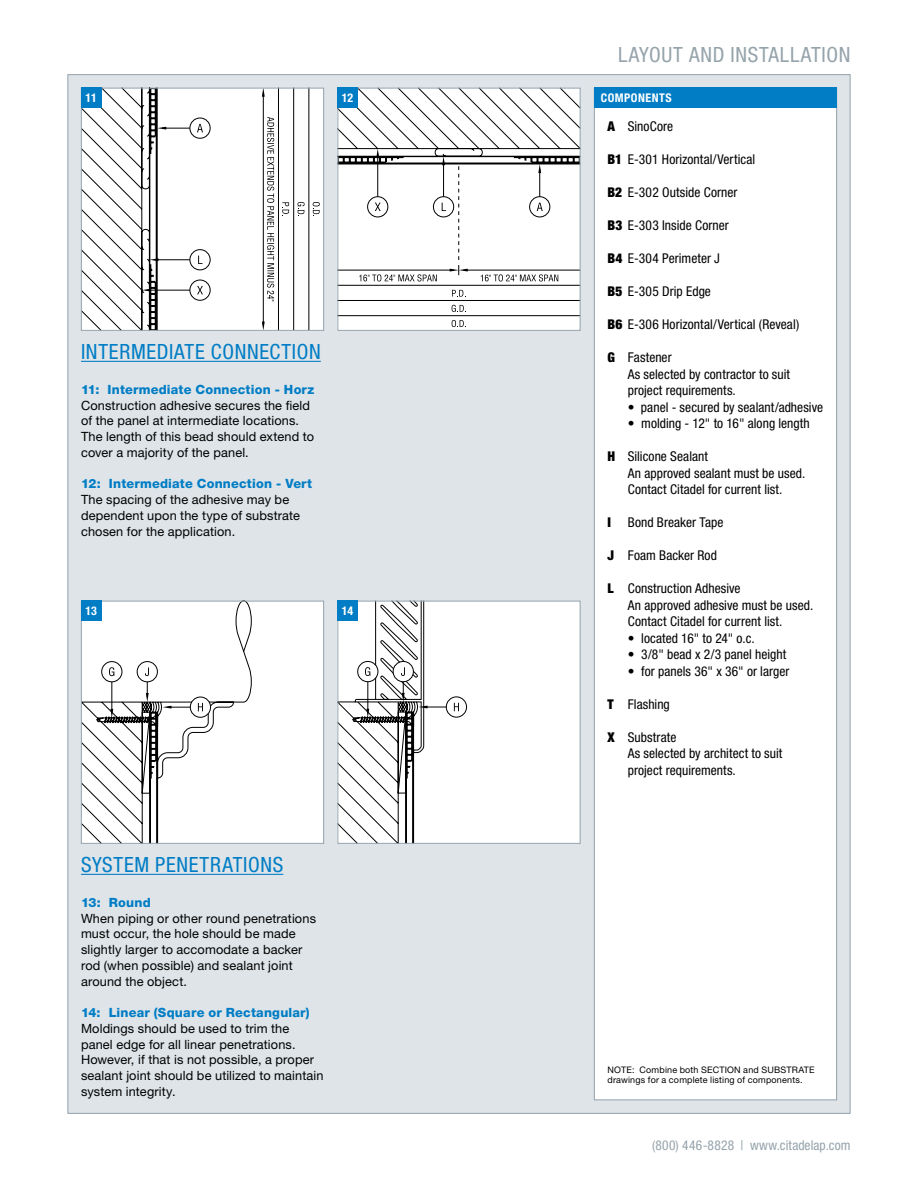
<style>
.page{position:relative;width:918px;height:1188px;background:#fff}
.page>*{position:absolute;margin:0;border:0;box-sizing:border-box;transform-origin:0 0}
.t1{font:condensed 21px "Helvetica Neue LT Std";letter-spacing:.03em;color:#007dc5}
.t2{font:condensed 21px "Helvetica Neue LT Std";letter-spacing:.03em;color:#95a3ab}
.t3{font:condensed 13.5px/16.5px "Helvetica Neue LT Std";letter-spacing:.005em;color:#000}
.t4{font:condensed 13.5px "Helvetica Neue LT Std";letter-spacing:.01em;color:#95a3ab}
.t5{font:12.75px/15.8px "Helvetica Neue LT Std";letter-spacing:.01em;color:#000}
.t6{font:800 12.75px "Helvetica Neue LT Std";letter-spacing:.015em;color:#007dc5}
.t7{font:700 condensed 12px "Helvetica Neue LT Std";letter-spacing:.04em;color:#fff}
.t8{font:9px/10.5px "Helvetica Neue LT Std";letter-spacing:.02em;color:#000}
.s1{font-weight:900}
</style>
<div class="page">
<div style="left:68px;top:74px;width:782px;height:1040px;background:#dee4e8;border:1px solid #95a3ab"></div>
<div style="left:81px;top:601px;width:243px;height:243px;background:#fff"></div>
<svg style="left:83px;top:603px;width:169px;height:239px"></svg>
<div style="left:338px;top:601px;width:242px;height:243px;background:#fff"></div>
<div style="left:446px;top:697px;width:21px;height:21px;border:1px solid #000;border-radius:50%"></div>
<svg style="left:454px;top:703px;width:5px;height:8px"></svg>
<svg style="left:340px;top:603px;width:106px;height:239px"></svg>
<div style="left:81px;top:88px;width:243px;height:243px;background:#fff"></div>
<svg style="left:313px;top:202px;width:7px;height:14px"></svg>
<hr style="left:308px;top:88px;width:1px;height:243px;background:#000">
<svg style="left:297px;top:202px;width:8px;height:14px"></svg>
<svg style="left:282px;top:202px;width:8px;height:14px"></svg>
<hr style="left:263px;top:93px;width:1px;height:233px;background:#000">
<svg style="left:262px;top:322px;width:3px;height:7px"></svg>
<svg style="left:262px;top:90px;width:3px;height:7px"></svg>
<hr style="left:293px;top:88px;width:1px;height:243px;background:#000">
<hr style="left:278px;top:88px;width:1px;height:243px;background:#000">
<svg style="left:267px;top:117px;width:8px;height:185px"></svg>
<div style="left:190px;top:118px;width:21px;height:21px;border:1px solid #000;border-radius:50%"></div>
<svg style="left:197px;top:123px;width:6px;height:9px"></svg>
<div style="left:190px;top:249px;width:21px;height:21px;border:1px solid #000;border-radius:50%"></div>
<svg style="left:198px;top:255px;width:5px;height:9px"></svg>
<div style="left:190px;top:280px;width:21px;height:21px;border:1px solid #000;border-radius:50%"></div>
<svg style="left:197px;top:286px;width:6px;height:8px"></svg>
<svg style="left:83px;top:90px;width:107px;height:239px"></svg>
<div style="left:338px;top:88px;width:242px;height:243px;background:#fff"></div>
<svg style="left:340px;top:90px;width:238px;height:226px"></svg>
<hr style="left:338px;top:300px;width:242px;height:1px;background:#000">
<hr style="left:338px;top:285px;width:242px;height:1px;background:#000">
<hr style="left:338px;top:270px;width:116px;height:1px;background:#000">
<svg style="left:452px;top:320px;width:14px;height:7px"></svg>
<svg style="left:452px;top:304px;width:14px;height:8px"></svg>
<svg style="left:452px;top:289px;width:14px;height:8px"></svg>
<svg style="left:481px;top:274px;width:77px;height:7px"></svg>
<div style="left:530px;top:197px;width:20px;height:20px;background:#fff;border-radius:50%"></div>
<div style="left:529px;top:196px;width:21px;height:21px;border:1px solid #000;border-radius:50%"></div>
<svg style="left:537px;top:164px;width:6px;height:47px"></svg>
<svg style="left:359px;top:149px;width:109px;height:132px"></svg>
<div style="left:594px;top:88px;width:243px;height:1012px;background:#fff;border:1px solid #95a3ab"></div>
<div style="left:81px;top:88px;width:243px;height:243px;border:1px solid #95a3ab"></div>
<div style="left:338px;top:88px;width:242px;height:243px;border:1px solid #95a3ab"></div>
<div style="left:81px;top:601px;width:243px;height:243px;border:1px solid #95a3ab"></div>
<div style="left:338px;top:601px;width:242px;height:243px;border:1px solid #95a3ab"></div>
<div style="left:594px;top:88px;width:243px;height:20px;background:#007dc5"></div>
<div style="left:338px;top:88px;width:20px;height:20px;background:#007dc5"></div>
<div style="left:81px;top:88px;width:20px;height:20px;background:#007dc5"></div>
<div style="left:338px;top:601px;width:20px;height:20px;background:#007dc5"></div>
<div style="left:81px;top:601px;width:20px;height:20px;background:#007dc5"></div>
<hr style="left:81px;top:361px;width:240px;height:1px;background:#007dc5">
<hr style="left:81px;top:874px;width:202px;height:1px;background:#007dc5">
<p class="t7" style="left:85px;top:91px;width:13px">11</p>
<p class="t7" style="left:342px;top:91px;width:13px">12</p>
<h1 class="t1" style="left:81px;top:340px;width:241px">INTERMEDIATE CONNECTION</h1>
<p class="t6" style="left:81px;top:382px;width:235px">11: Intermediate Connection - Horz</p>
<p class="t5" style="left:81px;top:397px;width:235px">Construction adhesive secures the field of the panel at intermediate locations.<br>The length of this bead should extend to cover a majority of the panel.</p>
<p class="t6" style="left:81px;top:476px;width:233px">12: Intermediate Connection - Vert</p>
<p class="t5" style="left:81px;top:492px;width:221px">The spacing of the adhesive may be dependent upon the type of substrate chosen for the application.</p>
<p class="t7" style="left:85px;top:604px;width:13px">13</p>
<p class="t7" style="left:342px;top:604px;width:13px">14</p>
<h1 class="t1" style="left:81px;top:853px;width:204px">SYSTEM PENETRATIONS</h1>
<p class="t6" style="left:81px;top:895px;width:71px">13: Round</p>
<p class="t5" style="left:81px;top:910px;width:237px">When piping or other round penetrations must occur, the hole should be made slightly larger to accomodate a backer rod (when possible) and sealant joint around the object.</p>
<p class="t6" style="left:81px;top:1005px;width:230px">14: Linear (Square or Rectangular)</p>
<p class="t5" style="left:81px;top:1020px;width:244px">Moldings should be used to trim the panel edge for all linear penetrations.<br>However, if that is not possible, a proper sealant joint should be utilized to maintain system integrity.</p>
<h1 class="t2" style="left:618px;top:43px;width:234px">LAYOUT AND INSTALLATION</h1>
<p class="t7" style="left:601px;top:91px;width:73px">COMPONENTS</p>
<p class="t3" style="left:608px;top:118px;width:67px"><span class="s1">A</span> SinoCore</p>
<p class="t3" style="left:608px;top:151px;width:149px"><span class="s1">B1</span> E-301 Horizontal/Vertical</p>
<p class="t3" style="left:608px;top:184px;width:132px"><span class="s1">B2</span> E-302 Outside Corner</p>
<p class="t3" style="left:608px;top:217px;width:123px"><span class="s1">B3</span> E-303 Inside Corner</p>
<p class="t3" style="left:608px;top:250px;width:114px"><span class="s1">B4</span> E-304 Perimeter J</p>
<p class="t3" style="left:608px;top:283px;width:105px"><span class="s1">B5</span> E-305 Drip Edge</p>
<p class="t3" style="left:608px;top:316px;width:193px"><span class="s1">B6</span> E-306 Horizontal/Vertical (Reveal)</p>
<p class="t3" style="left:628px;top:349px;width:164px;text-indent:-20px"><span class="s1">G</span> Fastener<br>As selected by contractor to suit project requirements.</p>
<p class="t3" style="left:628px;top:398px;width:197px">• panel - secured by sealant/adhesive</p>
<p class="t3" style="left:628px;top:415px;width:184px">• molding - 12" to 16" along length</p>
<p class="t3" style="left:628px;top:448px;width:179px;text-indent:-20px"><span class="s1">H</span> Silicone Sealant<br>An approved sealant must be used.<br>Contact Citadel for current list.</p>
<p class="t3" style="left:608px;top:514px;width:117px"><span class="s1">I</span> Bond Breaker Tape</p>
<p class="t3" style="left:608px;top:547px;width:111px"><span class="s1">J</span> Foam Backer Rod</p>
<p class="t3" style="left:628px;top:580px;width:187px;text-indent:-20px"><span class="s1">L</span> Construction Adhesive<br>An approved adhesive must be used.<br>Contact Citadel for current list.</p>
<p class="t3" style="left:628px;top:629px;width:128px">• located 16" to 24" o.c.</p>
<p class="t3" style="left:628px;top:646px;width:160px">• 3/8" bead x 2/3 panel height</p>
<p class="t3" style="left:628px;top:662px;width:163px">• for panels 36" x 36" or larger</p>
<p class="t3" style="left:608px;top:695px;width:64px"><span class="s1">T</span> Flashing</p>
<p class="t3" style="left:628px;top:728px;width:156px;text-indent:-20px"><span class="s1">X</span> Substrate<br>As selected by architect to suit project requirements.</p>
<p class="t8" style="left:608px;top:1064px;width:209px">NOTE: Combine both SECTION and SUBSTRATE drawings for a complete listing of components.</p>
<p class="t4" style="left:652px;top:1138px;width:200px">(800) 446-8828 | www.citadelap.com</p>
</div>
